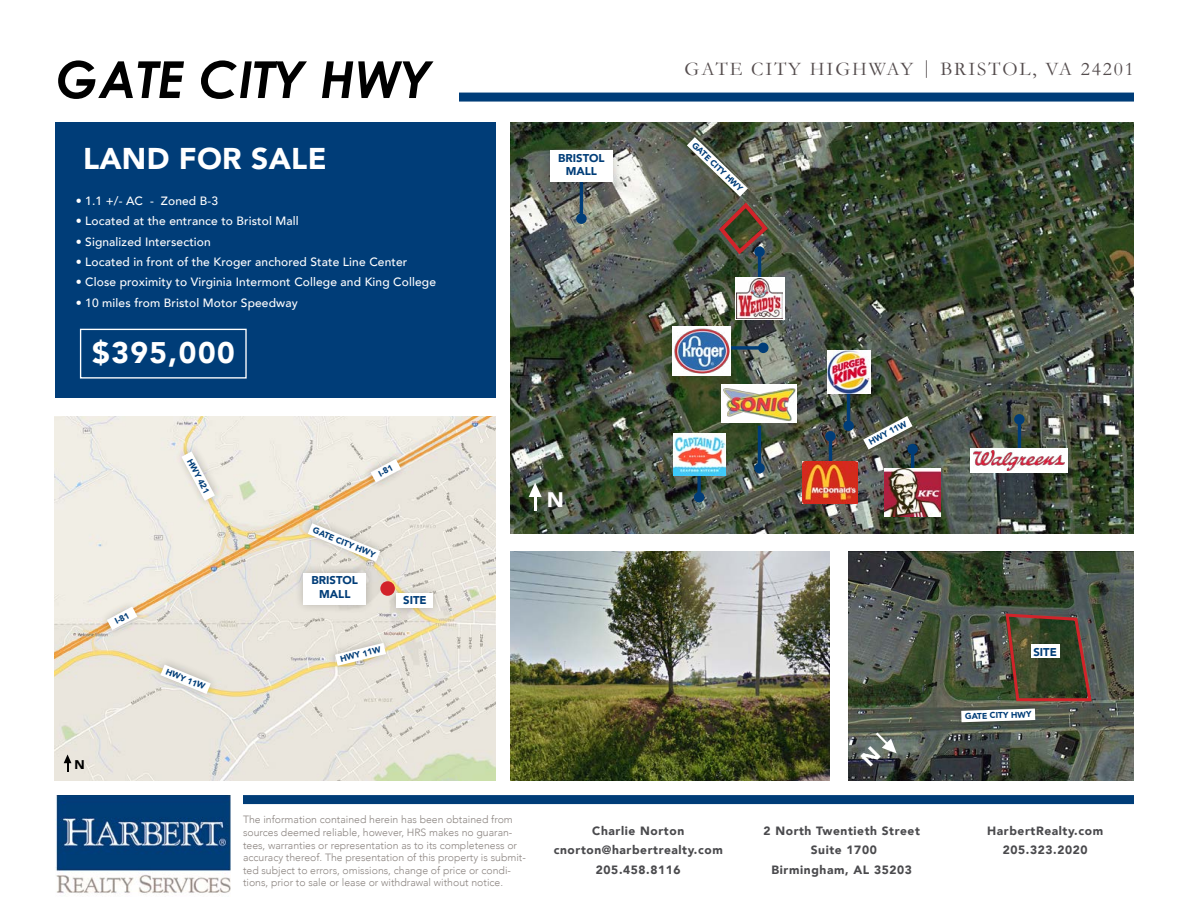
<style>
.page{position:relative;width:1188px;height:918px;background:#fff}
.page>*{position:absolute;margin:0;border:0;box-sizing:border-box;transform-origin:0 0}
.t1{font:italic 700 51px "Century Gothic";color:#000}
.t2{font:900 30px "Avenir";letter-spacing:.01em;color:#fff}
.t3{font:900 29.7px "Avenir";letter-spacing:.05em;color:#fff}
.t4{font:900 21px "Avenir";color:#fff}
.t5{font:19.5px "Garamond";letter-spacing:.1em;color:#544c4d}
.t6{font:900 12.6px "Avenir";color:#000}
.t7{font:500 12px "Avenir";letter-spacing:.01em;color:#fff}
.t8{font:900 12px/19.6px "Avenir";letter-spacing:.05em;color:#4a4a4d;text-align:center}
.t9{font:900 11.4px/13.6px "Avenir";color:#003d78;text-align:center}
.t10{font:300 10.5px/12.6px "Avenir";color:#8b8480}
.t11{font:900 8.55px "Avenir";color:#003d78}
</style>
<div class="page">
<img style="left:510px;top:122px;width:624px;height:412px">
<img style="left:55px;top:416px;width:441px;height:364px">
<img style="left:848px;top:552px;width:286px;height:228px">
<div style="left:243px;top:795px;width:891px;height:9px;background:#003d78"></div>
<div style="left:55px;top:122px;width:441px;height:276px;background:#003d78"></div>
<img style="left:56px;top:795px;width:174px;height:99px">
<div style="left:459px;top:93px;width:675px;height:9px;background:#003d78"></div>
<div style="left:80px;top:329px;width:167px;height:50px;border:1px solid #fff"></div>
<svg style="left:697px;top:476px;width:4px;height:16px"></svg>
<div style="left:694px;top:492px;width:10px;height:10px;background:#003d78;border-radius:50%"></div>
<hr style="left:758px;top:426px;width:3px;height:42px;background:#003d78">
<div style="left:754px;top:463px;width:11px;height:10px;background:#003d78;border-radius:50%"></div>
<hr style="left:580px;top:176px;width:3px;height:43px;background:#003d78">
<div style="left:576px;top:213px;width:11px;height:11px;background:#003d78;border-radius:50%"></div>
<hr style="left:829px;top:436px;width:3px;height:43px;background:#003d78">
<div style="left:825px;top:431px;width:11px;height:11px;background:#003d78;border-radius:50%"></div>
<hr style="left:847px;top:383px;width:3px;height:43px;background:#003d78">
<div style="left:843px;top:421px;width:11px;height:10px;background:#003d78;border-radius:50%"></div>
<hr style="left:758px;top:252px;width:3px;height:42px;background:#003d78">
<hr style="left:911px;top:449px;width:3px;height:42px;background:#003d78">
<svg style="left:731px;top:346px;width:27px;height:4px"></svg>
<div style="left:758px;top:343px;width:11px;height:10px;background:#003d78;border-radius:50%"></div>
<hr style="left:1018px;top:419px;width:3px;height:43px;background:#003d78">
<div style="left:1014px;top:414px;width:11px;height:11px;background:#003d78;border-radius:50%"></div>
<svg style="left:95px;top:594px;width:55px;height:48px;background:#ebe3d5"></svg>
<svg style="left:358px;top:447px;width:55px;height:48px;background:#ebe2d5"></svg>
<div style="left:295px;top:564px;width:80px;height:49px;background:#000;opacity:.23"></div>
<div style="left:304px;top:573px;width:62px;height:31px;background:#fff"></div>
<img style="left:673px;top:434px;width:52px;height:42px">
<img style="left:884px;top:468px;width:57px;height:48px">
<img style="left:827px;top:350px;width:43px;height:43px">
<img style="left:803px;top:462px;width:55px;height:41px">
<img style="left:510px;top:552px;width:319px;height:228px">
<svg style="left:149px;top:653px;width:74px;height:53px;background:#e9e5db"></svg>
<svg style="left:324px;top:632px;width:73px;height:45px"></svg>
<div style="left:380px;top:581px;width:15px;height:15px;background:#d2232a;border-radius:50%"></div>
<div style="left:388px;top:584px;width:55px;height:33px;background:#000;opacity:.23"></div>
<div style="left:397px;top:593px;width:36px;height:15px;background:#fff"></div>
<svg style="left:169px;top:439px;width:58px;height:74px;background:#efece2"></svg>
<div style="left:721px;top:384px;width:75px;height:39px;background:#fff"></div>
<img style="left:723px;top:385px;width:75px;height:38px">
<div style="left:970px;top:448px;width:97px;height:25px;background:#fff"></div>
<img style="left:973px;top:450px;width:92px;height:21px">
<img style="left:671px;top:325px;width:60px;height:51px">
<svg style="left:296px;top:512px;width:96px;height:61px;background:#e7e1d6"></svg>
<img style="left:952px;top:612px;width:141px;height:119px">
<svg style="left:529px;top:483px;width:13px;height:28px"></svg>
<svg style="left:735px;top:277px;width:49px;height:43px"></svg>
<img style="left:736px;top:279px;width:47px;height:39px">
<img style="left:674px;top:125px;width:97px;height:132px">
<svg style="left:851px;top:404px;width:74px;height:58px;background:#636961"></svg>
<div style="left:541px;top:141px;width:81px;height:50px;background:#000;opacity:.23"></div>
<div style="left:550px;top:150px;width:63px;height:32px;background:#fff"></div>
<svg style="left:64px;top:754px;width:7px;height:18px"></svg>
<svg style="left:860px;top:733px;width:37px;height:33px"></svg>
<h1 class="t1" style="left:56px;top:47px;width:378px">GATE CITY HWY</h1>
<h2 class="t2" style="left:83px;top:133px;width:245px">LAND FOR SALE</h2>
<p class="t7" style="left:76px;top:190px;width:144px">• 1.1 +/- AC - Zoned B-3</p>
<p class="t7" style="left:76px;top:211px;width:225px">• Located at the entrance to Bristol Mall</p>
<p class="t7" style="left:76px;top:231px;width:137px">• Signalized Intersection</p>
<p class="t7" style="left:76px;top:251px;width:333px">• Located in front of the Kroger anchored State Line Center</p>
<p class="t7" style="left:76px;top:272px;width:362px">• Close proximity to Virginia Intermont College and King College</p>
<p class="t7" style="left:76px;top:292px;width:224px">• 10 miles from Bristol Motor Speedway</p>
<h3 class="t3" style="left:92px;top:328px;width:144px">$395,000</h3>
<p class="t11" style="left:196px;top:456px;width:40px;rotate:62deg">HWY 421</p>
<p class="t11" style="left:112px;top:615px;width:17px;rotate:-28deg">I-81</p>
<p class="t6" style="left:75px;top:754px;width:12px">N</p>
<p class="t11" style="left:169px;top:665px;width:43px;rotate:22deg">HWY 11W</p>
<p class="t11" style="left:376px;top:468px;width:17px;rotate:-28deg">I-81</p>
<p class="t11" style="left:316px;top:523px;width:68px;rotate:22deg">GATE CITY HWY</p>
<p class="t9" style="left:312px;top:573px;width:48px">BRISTOL<br>MALL</p>
<p class="t11" style="left:339px;top:652px;width:43px;rotate:-14deg">HWY 11W</p>
<p class="t9" style="left:403px;top:593px;width:25px">SITE</p>
<p class="t9" style="left:558px;top:150px;width:48px">BRISTOL<br>MALL</p>
<h3 class="t5" style="left:684px;top:57px;width:451px">GATE CITY HIGHWAY | BRISTOL, VA 24201</h3>
<p class="t11" style="left:699px;top:138px;width:68px;rotate:44deg">GATE CITY HWY</p>
<h3 class="t4" style="left:547px;top:481px;width:19px">N</h3>
<p class="t11" style="left:866px;top:436px;width:43px;rotate:-28deg">HWY 11W</p>
<p class="t9" style="left:1033px;top:645px;width:25px">SITE</p>
<p class="t11" style="left:965px;top:709px;width:68px;rotate:-2deg">GATE CITY HWY</p>
<p class="t10" style="left:243px;top:814px;width:284px">The information contained herein has been obtained from sources deemed reliable, however, HRS makes no guaran&shy;tees, warranties or representation as to its completeness or accuracy thereof. The presentation of this property is submit&shy;ted subject to errors, omissions, change of price or condi&shy;tions, prior to sale or lease or withdrawal without notice.</p>
<p class="t8" style="left:987px;top:820px;width:118px">HarbertRealty.com<br>205.323.2020</p>
<p class="t8" style="left:764px;top:820px;width:158px">2 North Twentieth Street<br>Suite 1700<br>Birmingham, AL 35203</p>
<p class="t8" style="left:554px;top:820px;width:171px">Charlie Norton cnorton@harbertrealty.com<br>205.458.8116</p>
</div>
